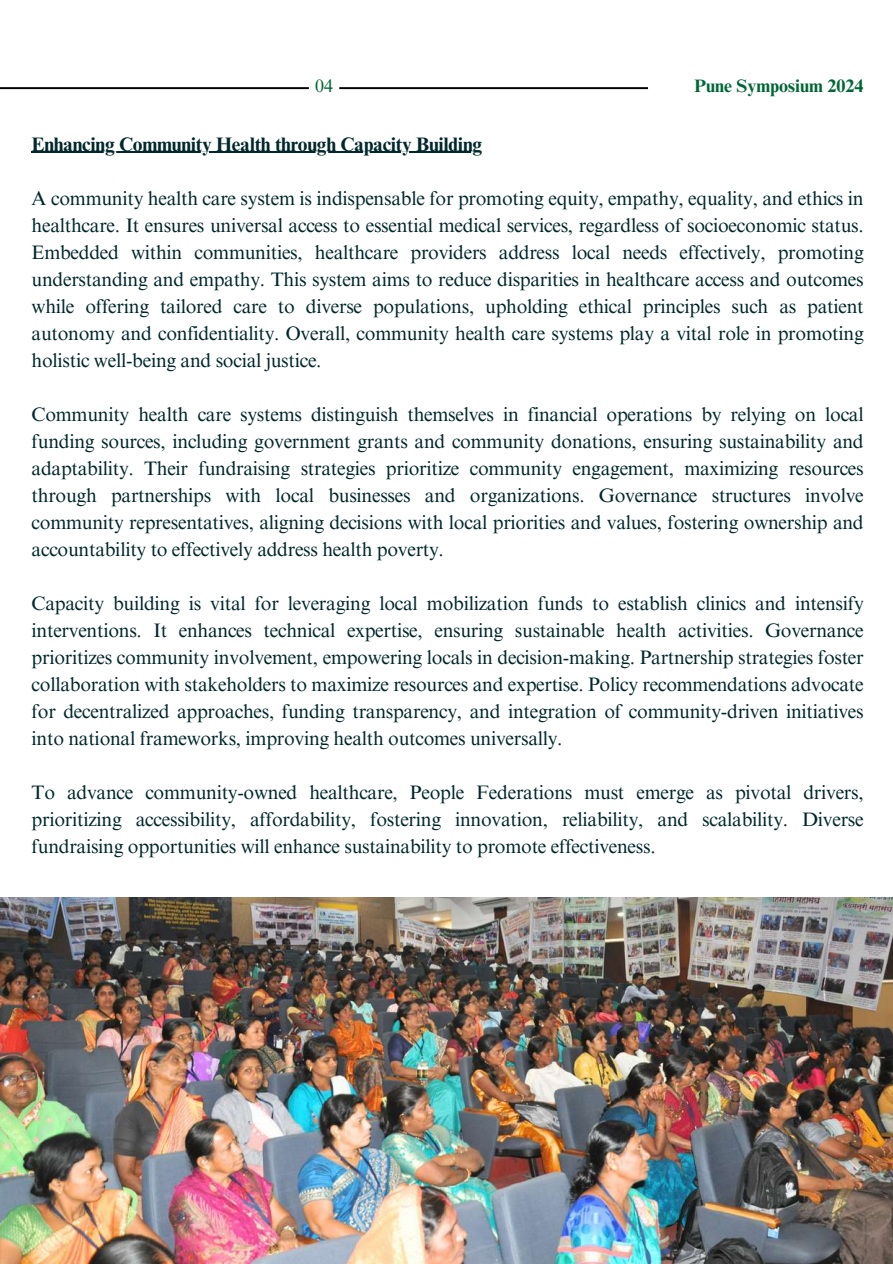
<style>
.page{position:relative;width:893px;height:1264px;background:#fff}
.page>*{position:absolute;margin:0;border:0;box-sizing:border-box;transform-origin:0 0}
.t1{font:19.5px/27px "Times NRMT Pro";letter-spacing:-.015em;color:#00272b;text-align:justify}
.t2{font:700 19.5px "Times NRMT Pro";letter-spacing:-.015em;color:#00272b}
.t3{font:700 18px "Times NRMT Pro";color:#006635}
.t4{font:18px "Times NRMT Pro";color:#006635}
</style>
<div class="page">
<svg style="left:0;top:87px;width:648px;height:2px"></svg>
<hr style="left:32px;top:152px;width:450px;height:1px;background:#00272b">
<img style="left:0;top:897px;width:892px;height:366px">
<p class="t4" style="left:315px;top:79px;width:20px">04</p>
<p class="t3" style="left:694px;top:79px;width:171px">Pune Symposium 2024</p>
<p class="t2" style="left:32px;top:137px;width:452px">Enhancing Community Health through Capacity Building</p>
<p class="t1" style="left:32px;top:187px;width:833px">A community health care system is indispensable for promoting equity, empathy, equality, and ethics in healthcare. It ensures universal access to essential medical services, regardless of socioeconomic status.<br>Embedded within communities, healthcare providers address local needs effectively, promoting understanding and empathy. This system aims to reduce disparities in healthcare access and outcomes while offering tailored care to diverse populations, upholding ethical principles such as patient autonomy and confidentiality. Overall, community health care systems play a vital role in promoting holistic well-being and social justice.</p>
<p class="t1" style="left:32px;top:403px;width:833px">Community health care systems distinguish themselves in financial operations by relying on local funding sources, including government grants and community donations, ensuring sustainability and adaptability. Their fundraising strategies prioritize community engagement, maximizing resources through partnerships with local businesses and organizations. Governance structures involve community representatives, aligning decisions with local priorities and values, fostering ownership and accountability to effectively address health poverty.</p>
<p class="t1" style="left:32px;top:592px;width:833px">Capacity building is vital for leveraging local mobilization funds to establish clinics and intensify interventions. It enhances technical expertise, ensuring sustainable health activities. Governance prioritizes community involvement, empowering locals in decision-making. Partnership strategies foster collaboration with stakeholders to maximize resources and expertise. Policy recommendations advocate for decentralized approaches, funding transparency, and integration of community-driven initiatives into national frameworks, improving health outcomes universally.</p>
<p class="t1" style="left:32px;top:781px;width:833px">To advance community-owned healthcare, People Federations must emerge as pivotal drivers, prioritizing accessibility, affordability, fostering innovation, reliability, and scalability. Diverse fundraising opportunities will enhance sustainability to promote effectiveness.</p>
</div>
